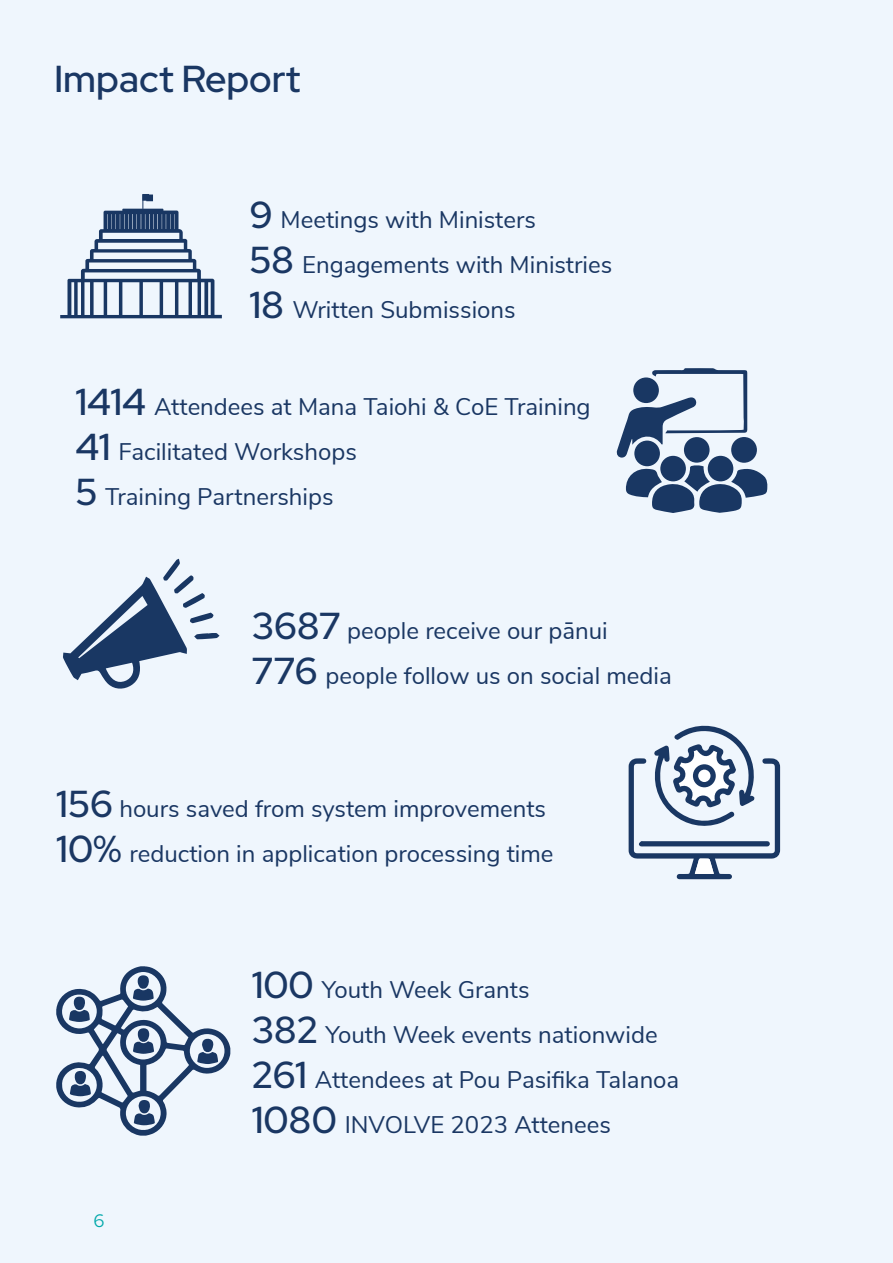
<style>
.page{position:relative;width:893px;height:1263px;background:#eff6fd}
.page>*{position:absolute;margin:0;border:0;box-sizing:border-box;transform-origin:0 0}
.t1{font:300 37.5px "Red Hat Display";color:#1a3763}
.t2{font:24px "Nunito Sans";color:#1a3763}
.t3{font:300 18px "Red Hat Display";color:#00a8aa}
.s1{font-family:"Red Hat Display";font-weight:300;font-size:37.5px}
</style>
<div class="page">
<svg style="left:629px;top:725px;width:151px;height:154px"></svg>
<svg style="left:616px;top:368px;width:131px;height:90px"></svg>
<div style="left:634px;top:441px;width:26px;height:25px;background:#193763;border-radius:50%"></div>
<div style="left:684px;top:437px;width:26px;height:26px;background:#193763;border-radius:50%"></div>
<div style="left:633px;top:377px;width:26px;height:26px;background:#193763;border-radius:50%"></div>
<div style="left:660px;top:456px;width:26px;height:25px;background:#193763;border-radius:50%"></div>
<div style="left:708px;top:456px;width:25px;height:25px;background:#193763;border-radius:50%"></div>
<svg style="left:626px;top:465px;width:141px;height:48px"></svg>
<div style="left:731px;top:437px;width:26px;height:26px;background:#193763;border-radius:50%"></div>
<svg style="left:60px;top:194px;width:162px;height:124px"></svg>
<svg style="left:56px;top:966px;width:174px;height:169px"></svg>
<svg style="left:63px;top:559px;width:157px;height:130px"></svg>
<p class="t1" style="left:54px;top:55px;width:248px">Impact Report</p>
<p class="t2" style="left:249px;top:202px;width:288px"><span class="s1">9</span> Meetings with Ministers</p>
<p class="t2" style="left:249px;top:247px;width:364px"><span class="s1">58</span> Engagements with Ministries</p>
<p class="t2" style="left:249px;top:292px;width:268px"><span class="s1">18</span> Written Submissions</p>
<p class="t2" style="left:75px;top:389px;width:517px"><span class="s1">1414</span> Attendees at Mana Taiohi &amp; CoE Training</p>
<p class="t2" style="left:75px;top:434px;width:283px"><span class="s1">41</span> Facilitated Workshops</p>
<p class="t2" style="left:75px;top:479px;width:260px"><span class="s1">5</span> Training Partnerships</p>
<p class="t2" style="left:252px;top:613px;width:358px"><span class="s1">3687</span> people receive our pānui</p>
<p class="t2" style="left:252px;top:658px;width:422px"><span class="s1">776</span> people follow us on social media</p>
<p class="t2" style="left:56px;top:791px;width:491px"><span class="s1">156</span> hours saved from system improvements</p>
<p class="t2" style="left:56px;top:836px;width:499px"><span class="s1">10%</span> reduction in application processing time</p>
<p class="t3" style="left:94px;top:1209px;width:13px">6</p>
<p class="t2" style="left:252px;top:972px;width:279px"><span class="s1">100</span> Youth Week Grants</p>
<p class="t2" style="left:252px;top:1017px;width:408px"><span class="s1">382</span> Youth Week events nationwide</p>
<p class="t2" style="left:252px;top:1062px;width:429px"><span class="s1">261</span> Attendees at Pou Pasifika Talanoa</p>
<p class="t2" style="left:252px;top:1107px;width:361px"><span class="s1">1080</span> INVOLVE 2023 Attenees</p>
</div>
